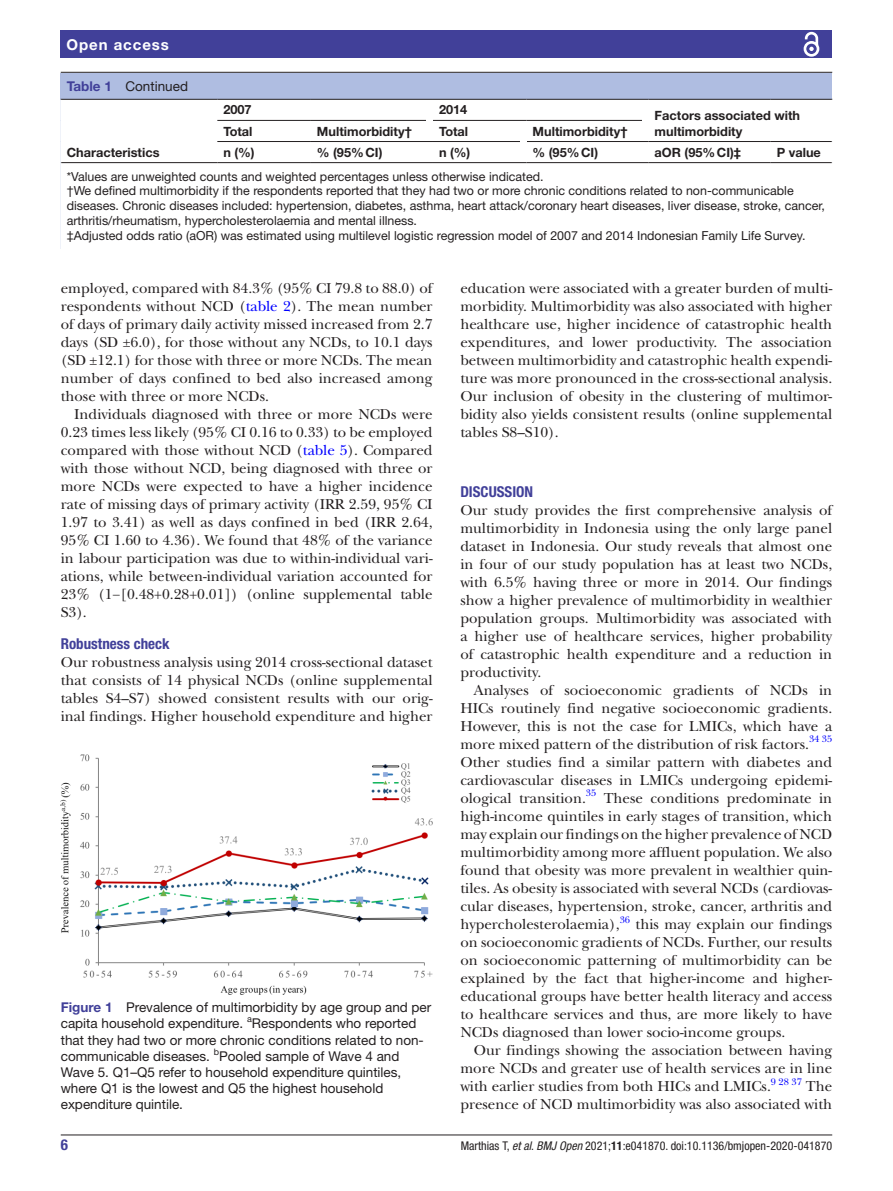
<style>
.page{position:relative;width:893px;height:1191px;background:#fff}
.page>*{position:absolute;margin:0;border:0;box-sizing:border-box;transform-origin:0 0}
.t1{font:15px/18px "New Baskerville";color:#231f20;text-align:justify}
.t2{font:700 condensed 15px "Helvetica Neue LT Std";color:#414099}
.t3{font:700 15px "Helvetica Neue LT Std";letter-spacing:.065em;color:#fff}
.t4{font:13.5px/16.2px "Helvetica Neue LT Std";color:#231f20}
.t5{font:700 12.75px "Helvetica Neue LT Std";color:#231f20}
.t6{font:12.45px/15px "Helvetica Neue LT Std";color:#231f20}
.t7{font:condensed 12px "Helvetica Neue LT Std";color:#231f20}
.t8{font:9.9px "New Baskerville";color:#00f}
.t9{font:9px "Helvetica Neue LT Std";color:#231f20}
.s1{font-weight:700;color:#414099}
.s2{color:#00f}
.s3{font-style:italic}
.s4{font-weight:700}
</style>
<div class="page">
<hr style="left:61px;top:1134px;width:771px;height:1px;background:#231f20">
<div style="left:61px;top:31px;width:771px;height:27px;background:#414099"></div>
<svg style="left:803px;top:31px;width:17px;height:26px"></svg>
<div style="left:61px;top:91px;width:771px;height:158px;background:#afbde1"></div>
<div style="left:61px;top:100px;width:771px;height:149px;background:#fff"></div>
<hr style="left:61px;top:162px;width:156px;height:1px;background:#231f20">
<hr style="left:61px;top:99px;width:156px;height:1px;background:#231f20">
<hr style="left:217px;top:99px;width:94px;height:1px;background:#231f20">
<hr style="left:311px;top:99px;width:122px;height:1px;background:#231f20">
<hr style="left:433px;top:99px;width:94px;height:1px;background:#231f20">
<hr style="left:527px;top:99px;width:122px;height:1px;background:#231f20">
<hr style="left:649px;top:99px;width:122px;height:1px;background:#231f20">
<hr style="left:771px;top:99px;width:61px;height:1px;background:#231f20">
<hr style="left:217px;top:120px;width:94px;height:1px;background:#231f20">
<hr style="left:311px;top:120px;width:122px;height:1px;background:#231f20">
<hr style="left:433px;top:120px;width:94px;height:1px;background:#231f20">
<hr style="left:527px;top:120px;width:122px;height:1px;background:#231f20">
<hr style="left:217px;top:141px;width:94px;height:1px;background:#231f20">
<hr style="left:217px;top:162px;width:94px;height:1px;background:#231f20">
<hr style="left:311px;top:141px;width:122px;height:1px;background:#231f20">
<hr style="left:311px;top:162px;width:122px;height:1px;background:#231f20">
<hr style="left:433px;top:141px;width:94px;height:1px;background:#231f20">
<hr style="left:433px;top:162px;width:94px;height:1px;background:#231f20">
<hr style="left:527px;top:141px;width:122px;height:1px;background:#231f20">
<hr style="left:527px;top:162px;width:122px;height:1px;background:#231f20">
<hr style="left:649px;top:141px;width:122px;height:1px;background:#231f20">
<hr style="left:649px;top:162px;width:122px;height:1px;background:#231f20">
<hr style="left:771px;top:141px;width:61px;height:1px;background:#231f20">
<hr style="left:771px;top:162px;width:61px;height:1px;background:#231f20">
<svg style="left:60px;top:100px;width:1px;height:63px"></svg>
<hr style="left:67px;top:180px;width:765px;height:1px;background:#fff">
<hr style="left:67px;top:225px;width:765px;height:1px;background:#fff">
<hr style="left:67px;top:239px;width:765px;height:2px;background:#fff">
<svg style="left:427px;top:118px;width:6px;height:5px"></svg>
<svg style="left:643px;top:118px;width:6px;height:5px"></svg>
<svg style="left:521px;top:139px;width:6px;height:5px"></svg>
<div style="left:61px;top:73px;width:771px;height:18px;background:#afbde1"></div>
<hr style="left:61px;top:72px;width:771px;height:1px;background:#231f20">
<img style="left:61px;top:754px;width:372px;height:240px">
<p class="t3" style="left:66px;top:35px;width:104px">Open access</p>
<p class="t4" style="left:67px;top:78px;width:123px"><span class="s1">Table 1</span> Continued</p>
<p class="t5" style="left:223px;top:102px;width:30px">2007</p>
<p class="t5" style="left:439px;top:102px;width:30px">2014</p>
<p class="t5" style="left:655px;top:108px;width:147px">Factors associated with</p>
<p class="t5" style="left:223px;top:123px;width:31px">Total</p>
<p class="t5" style="left:317px;top:123px;width:96px">Multimorbidity†</p>
<p class="t5" style="left:439px;top:123px;width:31px">Total</p>
<p class="t5" style="left:533px;top:123px;width:96px">Multimorbidity†</p>
<p class="t5" style="left:655px;top:123px;width:89px">multimorbidity</p>
<p class="t5" style="left:223px;top:144px;width:33px">n (%)</p>
<p class="t5" style="left:317px;top:144px;width:67px">% (95%CI)</p>
<p class="t5" style="left:439px;top:144px;width:33px">n (%)</p>
<p class="t5" style="left:533px;top:144px;width:67px">% (95%CI)</p>
<p class="t5" style="left:655px;top:144px;width:88px">aOR (95%CI)‡</p>
<p class="t5" style="left:777px;top:144px;width:46px">P value</p>
<p class="t6" style="left:67px;top:168px;width:760px">*Values are unweighted counts and weighted percentages unless otherwise indicated.<br>†We defined multimorbidity if the respondents reported that they had two or more chronic conditions related to non-communicable diseases. Chronic diseases included: hypertension, diabetes, asthma, heart attack/coronary heart diseases, liver disease, stroke, cancer, arthritis/rheumatism, hypercholesterolaemia and mental illness.<br>‡Adjusted odds ratio (aOR) was estimated using multilevel logistic regression model of 2007 and 2014 Indonesian Family Life Survey.</p>
<p class="t5" style="left:67px;top:144px;width:94px">Characteristics</p>
<p class="t1" style="left:61px;top:279px;width:373px">employed, compared with 84.3% (95% CI 79.8 to 88.0) of respondents without NCD (<span class="s2">table 2</span>). The mean number of days of primary daily activity missed increased from 2.7 days (SD ±6.0), for those without any NCDs, to 10.1 days (SD ±12.1) for those with three or more NCDs. The mean number of days confined to bed also increased among those with three or more NCDs.</p>
<p class="t1" style="left:61px;top:405px;width:373px;text-indent:14px">Individuals diagnosed with three or more NCDs were 0.23 times less likely (95% CI 0.16 to 0.33) to be employed compared with those without NCD (<span class="s2">table 5</span>). Compared with those without NCD, being diagnosed with three or more NCDs were expected to have a higher incidence rate of missing days of primary activity (IRR 2.59, 95% CI 1.97 to 3.41) as well as days confined in bed (IRR 2.64, 95% CI 1.60 to 4.36). We found that 48% of the variance in labour participation was due to within-individual vari&shy;ations, while between-individual variation accounted for 23% (1−[0.48+0.28+0.01]) (online supplemental table S3).</p>
<p class="t2" style="left:61px;top:634px;width:110px">Robustness check</p>
<p class="t1" style="left:61px;top:653px;width:373px">Our robustness analysis using 2014 cross-sectional dataset that consists of 14 physical NCDs (online supplemental tables S4–S7) showed consistent results with our orig&shy;inal findings. Higher household expenditure and higher</p>
<p class="t4" style="left:61px;top:999px;width:372px"><span class="s1">Figure 1</span> Prevalence of multimorbidity by age group and per capita household expenditure.</p>
<p class="t9" style="left:247px;top:1013px;width:6px">a</p>
<p class="t4" style="left:61px;top:1015px;width:365px;text-indent:191px">Respondents who reported that they had two or more chronic conditions related to non&shy;communicable diseases. <sup>b</sup>Pooled sample of Wave 4 and Wave 5. Q1–Q5 refer to household expenditure quintiles, where Q1 is the lowest and Q5 the highest household expenditure quintile.</p>
<p class="t1" style="left:460px;top:279px;width:373px">education were associated with a greater burden of multi&shy;morbidity. Multimorbidity was also associated with higher healthcare use, higher incidence of catastrophic health expenditures, and lower productivity. The association between multimorbidity and catastrophic health expendi&shy;ture was more pronounced in the cross-sectional analysis.<br>Our inclusion of obesity in the clustering of multimor&shy;bidity also yields consistent results (online supplemental tables S8–S10).</p>
<p class="t2" style="left:460px;top:483px;width:74px">DISCUSSION</p>
<p class="t1" style="left:460px;top:501px;width:373px">Our study provides the first comprehensive analysis of multimorbidity in Indonesia using the only large panel dataset in Indonesia. Our study reveals that almost one in four of our study population has at least two NCDs, with 6.5% having three or more in 2014. Our findings show a higher prevalence of multimorbidity in wealthier population groups. Multimorbidity was associated with a higher use of healthcare services, higher probability of catastrophic health expenditure and a reduction in productivity.</p>
<p class="t1" style="left:460px;top:681px;width:373px;text-indent:13px">Analyses of socioeconomic gradients of NCDs in HICs routinely find negative socioeconomic gradients.<br>However, this is not the case for LMICs, which have a more mixed pattern of the distribution of risk factors.</p>
<p class="t8" style="left:809px;top:733px;width:25px">34 35</p>
<p class="t1" style="left:460px;top:753px;width:373px">Other studies find a similar pattern with diabetes and cardiovascular diseases in LMICs undergoing epidemi&shy;ological transition.</p>
<p class="t8" style="left:586px;top:787px;width:12px">35</p>
<p class="t1" style="left:460px;top:789px;width:373px;text-indent:143px">These conditions predominate in high-income quintiles in early stages of transition, which may explain our findings on the higher prevalence of NCD multimorbidity among more affluent population. We also found that obesity was more prevalent in wealthier quin&shy;tiles. As obesity is associated with several NCDs (cardiovas&shy;cular diseases, hypertension, stroke, cancer, arthritis and hypercholesterolaemia),</p>
<p class="t8" style="left:620px;top:913px;width:12px">36</p>
<p class="t1" style="left:460px;top:915px;width:373px;text-indent:175px">this may explain our findings on socioeconomic gradients of NCDs. Further, our results on socioeconomic patterning of multimorbidity can be explained by the fact that higher-income and higher&shy;educational groups have better health literacy and access to healthcare services and thus, are more likely to have NCDs diagnosed than lower socio-income groups.</p>
<p class="t1" style="left:460px;top:1041px;width:373px;text-indent:14px">Our findings showing the association between having more NCDs and greater use of health services are in line with earlier studies from both HICs and LMICs.<sup>9</sup> <sup>28</sup> <sup>37</sup> The presence of NCD multimorbidity was also associated with</p>
<p class="t2" style="left:61px;top:1135px;width:9px">6</p>
<p class="t7" style="left:461px;top:1138px;width:373px">Marthias T, <span class="s3">et al</span>. <span class="s3">BMJ Open</span> 2021;<span class="s4">11</span>:e041870. doi:10.1136/bmjopen-2020-041870</p>
</div>
